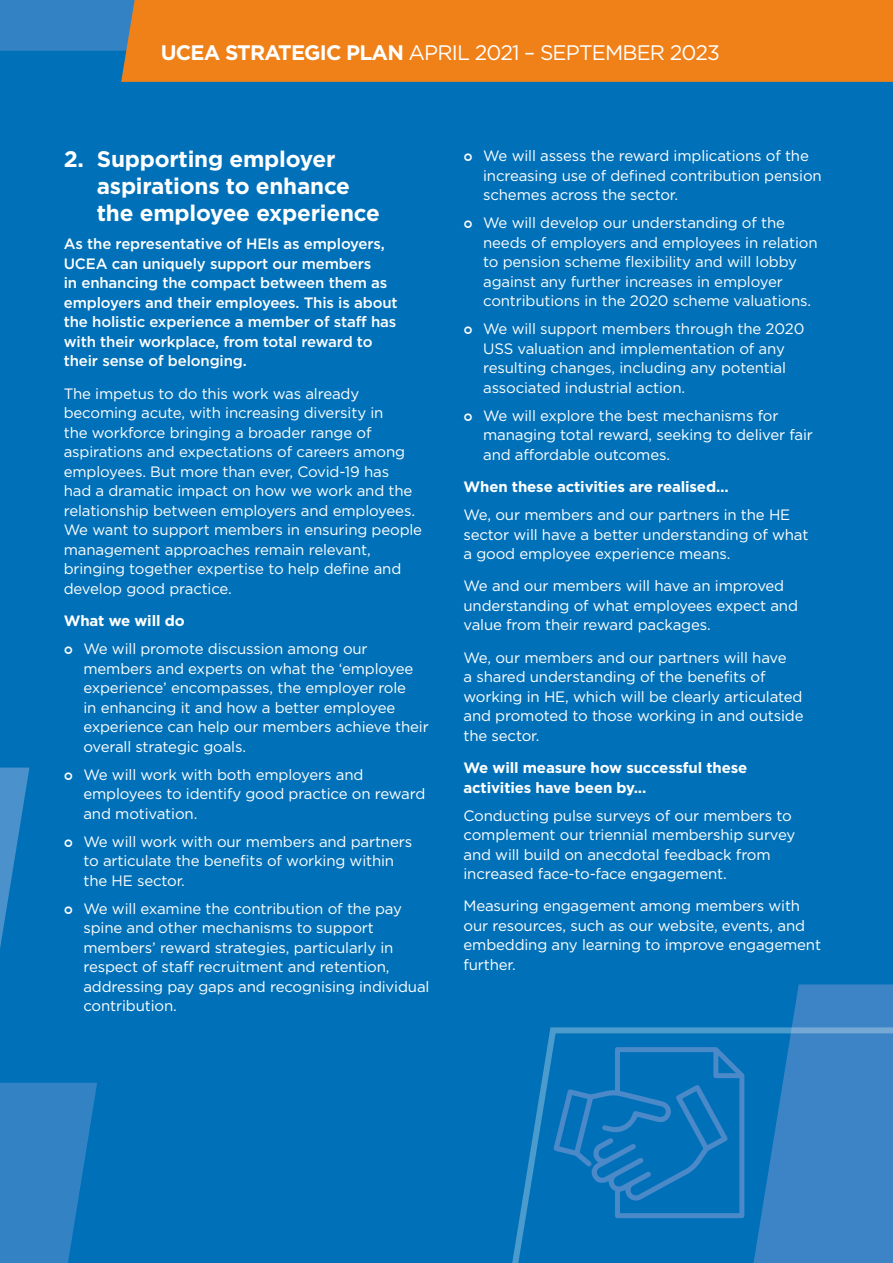
<style>
.page{position:relative;width:893px;height:1263px;background:#0071b9}
.page>*{position:absolute;margin:0;border:0;box-sizing:border-box;transform-origin:0 0}
.t1{font:700 22.5px/27px "Gotham";letter-spacing:-.01em;color:#fff}
.t2{font:21px "Gotham";letter-spacing:-.04em;color:#fff}
.t3{font:15px/19.5px "Gotham";letter-spacing:-.01em;color:#fff}
.t4{font:500 15px/19.5px "Gotham";letter-spacing:-.01em;color:#fff}
.t5{font:700 15px/19.5px "Gotham";letter-spacing:-.01em;color:#fff}
.s1{font-weight:700}
</style>
<div class="page">
<div style="left:0;top:0;width:121px;height:51px;background:#3383c4"></div>
<div style="left:121px;top:0;width:772px;height:82px;background:#f08018"></div>
<div style="left:792px;top:984px;width:101px;height:39px;background:#3c84c5"></div>
<svg style="left:512px;top:1023px;width:381px;height:240px"></svg>
<svg style="left:0;top:767px;width:97px;height:496px"></svg>
<p class="t2" style="left:161px;top:40px;width:561px"><span class="s1">UCEA STRATEGIC PLAN</span> APRIL 2021 – SEPTEMBER 2023</p>
<p class="t1" style="left:97px;top:145px;width:285px;text-indent:-33px">2. Supporting employer aspirations to enhance the employee experience</p>
<p class="t4" style="left:64px;top:234px;width:335px">As the representative of HEIs as employers, UCEA can uniquely support our members<br>in enhancing the compact between them as employers and their employees. This is about the holistic experience a member of staff has with their workplace, from total reward to their sense of belonging.</p>
<p class="t3" style="left:64px;top:383px;width:360px">The impetus to do this work was already becoming acute, with increasing diversity in<br>the workforce bringing a broader range of aspirations and expectations of careers among employees. But more than ever, Covid-19 has<br>had a dramatic impact on how we work and the relationship between employers and employees.<br>We want to support members in ensuring people management approaches remain relevant, bringing together expertise to help define and develop good practice.</p>
<p class="t5" style="left:64px;top:611px;width:122px">What we will do</p>
<p class="t3" style="left:83px;top:639px;width:347px">We will promote discussion among our members and experts on what the ‘employee experience’ encompasses, the employer role<br>in enhancing it and how a better employee experience can help our members achieve their overall strategic goals.</p>
<p class="t3" style="left:83px;top:764px;width:343px">We will work with both employers and employees to identify good practice on reward and motivation.</p>
<p class="t3" style="left:83px;top:831px;width:330px">We will work with our members and partners to articulate the benefits of working within the HE sector.</p>
<p class="t3" style="left:83px;top:898px;width:348px">We will examine the contribution of the pay spine and other mechanisms to support members’ reward strategies, particularly in respect of staff recruitment and retention, addressing pay gaps and recognising individual contribution.</p>
<p class="t3" style="left:483px;top:146px;width:340px">We will assess the reward implications of the increasing use of defined contribution pension schemes across the sector.</p>
<p class="t3" style="left:483px;top:213px;width:336px">We will develop our understanding of the needs of employers and employees in relation to pension scheme flexibility and will lobby against any further increases in employer contributions in the 2020 scheme valuations.</p>
<p class="t3" style="left:483px;top:319px;width:323px">We will support members through the 2020<br>USS valuation and implementation of any resulting changes, including any potential associated industrial action.</p>
<p class="t3" style="left:483px;top:406px;width:331px">We will explore the best mechanisms for managing total reward, seeking to deliver fair and affordable outcomes.</p>
<p class="t5" style="left:463px;top:477px;width:267px">When these activities are realised…</p>
<p class="t3" style="left:463px;top:505px;width:346px">We, our members and our partners in the HE sector will have a better understanding of what a good employee experience means.</p>
<p class="t3" style="left:463px;top:576px;width:336px">We and our members will have an improved understanding of what employees expect and value from their reward packages.</p>
<p class="t3" style="left:463px;top:647px;width:342px">We, our members and our partners will have<br>a shared understanding of the benefits of working in HE, which will be clearly articulated and promoted to those working in and outside the sector.</p>
<p class="t5" style="left:463px;top:757px;width:285px">We will measure how successful these activities have been by...</p>
<p class="t3" style="left:463px;top:805px;width:333px">Conducting pulse surveys of our members to complement our triennial membership survey and will build on anecdotal feedback from increased face-to-face engagement.</p>
<p class="t3" style="left:463px;top:896px;width:359px">Measuring engagement among members with our resources, such as our website, events, and embedding any learning to improve engagement further.</p>
</div>
